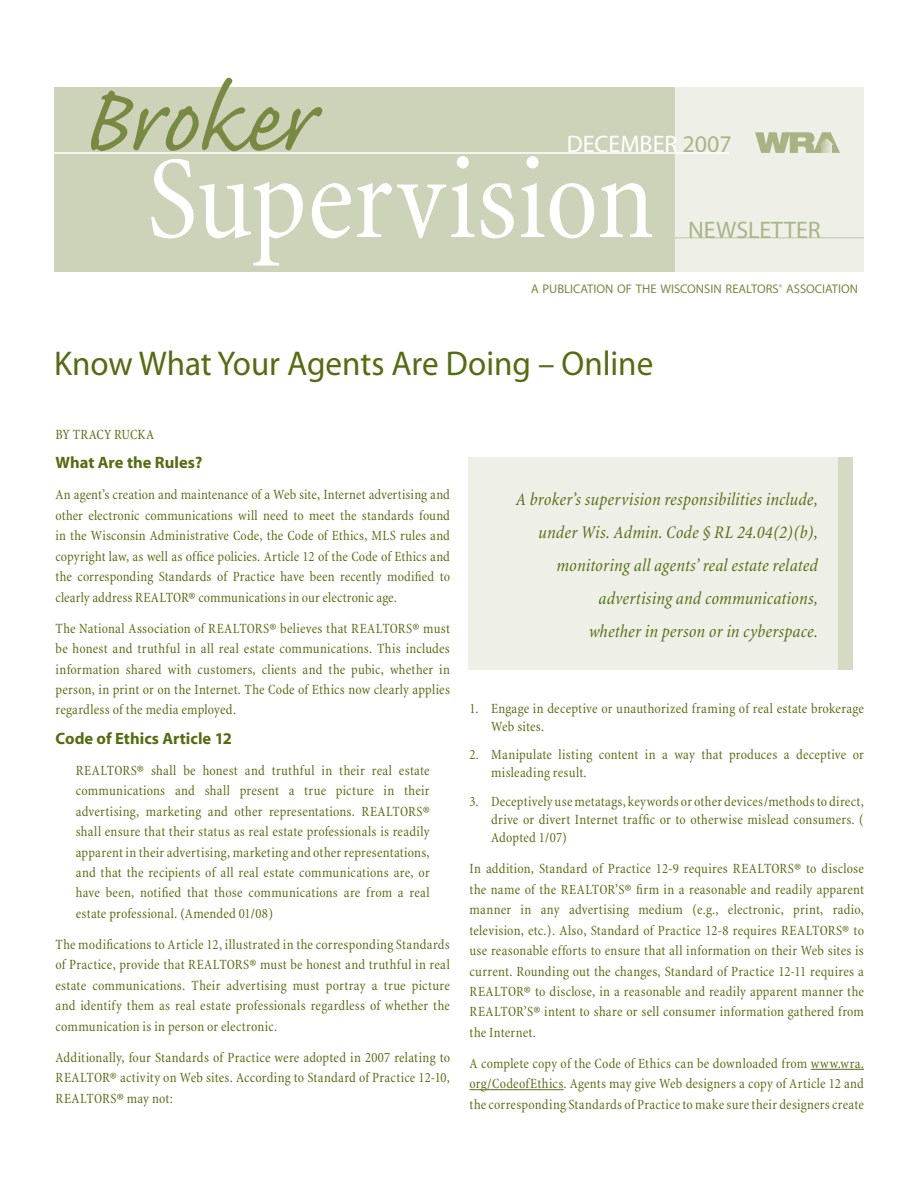
<style>
.page{position:relative;width:918px;height:1188px;background:#fff}
.page>*{position:absolute;margin:0;border:0;box-sizing:border-box;transform-origin:0 0}
.t1{font:condensed 120px "Minion";letter-spacing:-.005em;color:#fff}
.t2{font:120px "Caflisch Script";letter-spacing:-.005em;color:#788941}
.t3{font:34.5px "Myriad";color:#566c11;scale:.96 1}
.t4{font:24px "Myriad";color:#fff}
.t5{font:24px "Myriad";color:#aab588}
.t6{font:italic condensed 18px/33px "Minion";letter-spacing:.01em;color:#566c11;text-align:right}
.t7{font:700 16.5px "Myriad";color:#566c11}
.t8{font:condensed 14.25px/20.4px "Minion";letter-spacing:.015em;color:#566c11;text-align:justify}
.t9{font:12.6px "Myriad";color:#788941}
.s1{color:#aab588}
</style>
<div class="page">
<div style="left:675px;top:87px;width:189px;height:184px;background:#eef0e7"></div>
<div style="left:54px;top:87px;width:621px;height:184px;background:#ccd3b8"></div>
<hr style="left:205px;top:237px;width:659px;height:1px;background:#ccd3b8">
<hr style="left:811px;top:1069px;width:53px;height:1px;background:#566c11">
<hr style="left:470px;top:1089px;width:94px;height:1px;background:#566c11">
<hr style="left:47px;top:152px;width:682px;height:2px;background:#fff">
<svg style="left:527px;top:271px;width:333px;height:1px"></svg>
<div style="left:468px;top:458px;width:384px;height:212px;background:#eef0e7"></div>
<div style="left:838px;top:458px;width:15px;height:212px;background:#d5dac3"></div>
<svg style="left:755px;top:132px;width:85px;height:21px"></svg>
<h1 class="t2" style="left:79px;top:60px;width:235px">Broker</h1>
<h3 class="t4" style="left:567px;top:132px;width:166px">december <span class="s1">2007</span></h3>
<h1 class="t1" style="left:147px;top:137px;width:510px">Supervision</h1>
<h3 class="t5" style="left:688px;top:218px;width:134px">newsletter</h3>
<p class="t9" style="left:531px;top:282px;width:329px">A PUBLICATION OF THE WISCONSIN REALTORS<sup>®</sup> ASSOCIATION</p>
<h2 class="t3" style="left:54px;top:347px;width:626px">Know What Your Agents Are Doing – Online</h2>
<p class="t8" style="left:56px;top:424px;width:100px">by TRACY RUCKA</p>
<p class="t7" style="left:56px;top:454px;width:149px">What Are the Rules?</p>
<p class="t8" style="left:56px;top:485px;width:396px">An agent’s creation and maintenance of a Web site, Internet advertising and other electronic communications will need to meet the standards found in the Wisconsin Administrative Code, the Code of Ethics, MLS rules and copyright law, as well as office policies. Article 12 of the Code of Ethics and the corresponding Standards of Practice have been recently modified to clearly address REALTOR® communications in our electronic age.</p>
<p class="t8" style="left:56px;top:618px;width:396px">The National Association of REALTORS® believes that REALTORS® must be honest and truthful in all real estate communications. This includes information shared with customers, clients and the pubic, whether in person, in print or on the Internet. The Code of Ethics now clearly applies regardless of the media employed.</p>
<p class="t7" style="left:56px;top:730px;width:178px">Code of Ethics Article 12</p>
<p class="t8" style="left:76px;top:761px;width:356px">REALTORS® shall be honest and truthful in their real estate communications and shall present a true picture in their advertising, marketing and other representations. REALTORS® shall ensure that their status as real estate professionals is readily apparent in their advertising, marketing and other representations, and that the recipients of all real estate communications are, or have been, notified that those communications are from a real estate professional. (Amended 01/08)</p>
<p class="t8" style="left:56px;top:935px;width:396px">The modifications to Article 12, illustrated in the corresponding Standards of Practice, provide that REALTORS® must be honest and truthful in real estate communications. Their advertising must portray a true picture and identify them as real estate professionals regardless of whether the communication is in person or electronic.</p>
<p class="t8" style="left:56px;top:1048px;width:396px">Additionally, four Standards of Practice were adopted in 2007 relating to REALTOR® activity on Web sites. According to Standard of Practice 12-10, REALTORS® may not:</p>
<p class="t6" style="left:516px;top:483px;width:304px">A broker’s supervision responsibilities include, under Wis. Admin. Code § RL 24.04(2)(b), monitoring all agents’ real estate related advertising and communications,<br>whether in person or in cyberspace.</p>
<p class="t8" style="left:491px;top:700px;width:374px;line-height:18px;text-indent:-22px">1. Engage in deceptive or unauthorized framing of real estate brokerage<br>Web sites.</p>
<p class="t8" style="left:491px;top:746px;width:374px;line-height:18px;text-indent:-22px">2. Manipulate listing content in a way that produces a deceptive or misleading result.</p>
<p class="t8" style="left:491px;top:793px;width:374px;line-height:18px;text-indent:-22px">3. Deceptively use metatags, keywords or other devices/methods to direct, drive or divert Internet traffic or to otherwise mislead consumers. ( Adopted 1/07)</p>
<p class="t8" style="left:470px;top:859px;width:396px">In addition, Standard of Practice 12-9 requires REALTORS® to disclose the name of the REALTOR’S® firm in a reasonable and readily apparent manner in any advertising medium (e.g., electronic, print, radio, television, etc.). Also, Standard of Practice 12-8 requires REALTORS® to use reasonable efforts to ensure that all information on their Web sites is current. Rounding out the changes, Standard of Practice 12-11 requires a REALTOR® to disclose, in a reasonable and readily apparent manner the REALTOR’S® intent to share or sell consumer information gathered from the Internet.</p>
<p class="t8" style="left:470px;top:1054px;width:396px">A complete copy of the Code of Ethics can be downloaded from www.wra. org/CodeofEthics. Agents may give Web designers a copy of Article 12 and the corresponding Standards of Practice to make sure their designers create</p>
</div>
